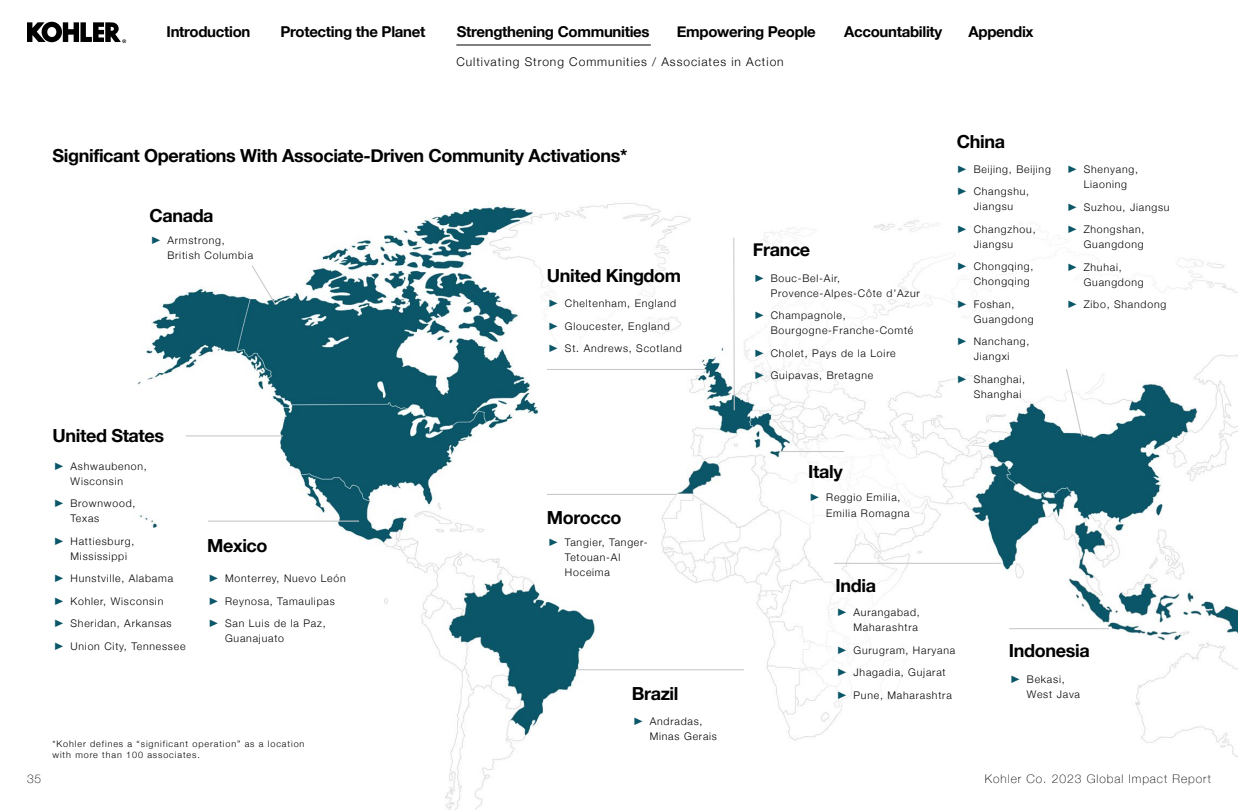
<style>
.page{position:relative;width:1238px;height:810px;background:#fff}
.page>*{position:absolute;margin:0;border:0;box-sizing:border-box;transform-origin:0 0}
.t1{font:700 18px "Helvetica Neue";letter-spacing:-.02em;color:#000}
.t2{font:700 15px "Helvetica Neue";letter-spacing:-.02em;color:#000}
.t3{font:300 12px "Helvetica Neue";letter-spacing:.08em;color:#000}
.t4{font:100 12px "Helvetica Neue";letter-spacing:.08em;color:#000}
.t5{font:300 10.5px/22.5px "Helvetica Neue";letter-spacing:.075em;color:#000}
.t6{font:300 9px/10.5px "Helvetica Neue";letter-spacing:.1em;color:#000}
.s1{color:#0b5668}
</style>
<div class="page">
<img style="left:137px;top:203px;width:1101px;height:607px">
<div style="left:716px;top:187px;width:175px;height:221px;background:#fff;border-radius:50%"></div>
<div style="left:510px;top:210px;width:175px;height:221px;background:#fff;border-radius:50%"></div>
<div style="left:762px;top:436px;width:175px;height:99px;background:#fff;border-radius:50%"></div>
<div style="left:787px;top:564px;width:175px;height:157px;background:#fff;border-radius:50%"></div>
<div style="left:875px;top:131px;width:354px;height:274px;background:#fff;border-radius:50%"></div>
<hr style="left:547px;top:494px;width:129px;height:1px;background:#c7c8ca">
<hr style="left:547px;top:369px;width:159px;height:1px;background:#c7c8ca">
<svg style="left:251px;top:264px;width:26px;height:42px"></svg>
<hr style="left:208px;top:521px;width:151px;height:1px;background:#c7c8ca">
<hr style="left:1009px;top:628px;width:100px;height:1px;background:#c7c8ca">
<hr style="left:186px;top:435px;width:97px;height:1px;background:#c7c8ca">
<svg style="left:27px;top:22px;width:99px;height:21px"></svg>
<hr style="left:456px;top:45px;width:195px;height:1px;background:#000">
<hr style="left:780px;top:451px;width:64px;height:1px;background:#c7c8ca">
<svg style="left:732px;top:237px;width:3px;height:174px"></svg>
<hr style="left:577px;top:669px;width:167px;height:1px;background:#c7c8ca">
<hr style="left:834px;top:563px;width:167px;height:1px;background:#c7c8ca">
<svg style="left:1065px;top:369px;width:18px;height:69px"></svg>
<h2 class="t2" style="left:166px;top:20px;width:85px">Introduction</h2>
<h2 class="t2" style="left:280px;top:20px;width:146px">Protecting the Planet</h2>
<h2 class="t2" style="left:457px;top:20px;width:194px">Strengthening Communities</h2>
<h2 class="t2" style="left:677px;top:20px;width:141px">Empowering People</h2>
<h2 class="t2" style="left:844px;top:20px;width:100px">Accountability</h2>
<h2 class="t2" style="left:968px;top:20px;width:67px">Appendix</h2>
<p class="t3" style="left:456px;top:52px;width:329px">Cultivating Strong Communities / Associates in Action</p>
<h1 class="t1" style="left:52px;top:141px;width:576px">Significant Operations With Associate-Driven Community Activations*</h1>
<h1 class="t1" style="left:149px;top:201px;width:66px">Canada</h1>
<p class="t5" style="left:167px;top:232px;width:87px;line-height:15px;text-indent:-18px"><span class="s1">Ҙ</span> Armstrong,<br>British Columbia</p>
<h1 class="t1" style="left:52px;top:422px;width:113px">United States</h1>
<h1 class="t1" style="left:547px;top:261px;width:136px">United Kingdom</h1>
<p class="t5" style="left:547px;top:292px;width:136px"><span class="s1">Ҙ</span> Cheltenham, England<br><span class="s1">Ҙ</span> Gloucester, England<br><span class="s1">Ҙ</span> St. Andrews, Scotland</p>
<h1 class="t1" style="left:752px;top:236px;width:59px">France</h1>
<p class="t5" style="left:770px;top:270px;width:151px;line-height:15px;text-indent:-18px"><span class="s1">Ҙ</span> Bouc-Bel-Air,<br>Provence-Alpes-Côte d’Azur</p>
<p class="t5" style="left:770px;top:307px;width:144px;line-height:15px;text-indent:-18px"><span class="s1">Ҙ</span> Champagnole,<br>Bourgogne-Franche-Comté</p>
<p class="t5" style="left:752px;top:341px;width:144px"><span class="s1">Ҙ</span> Cholet, Pays de la Loire<br><span class="s1">Ҙ</span> Guipavas, Bretagne</p>
<h1 class="t1" style="left:956px;top:128px;width:50px">China</h1>
<p class="t5" style="left:955px;top:157px;width:97px"><span class="s1">Ҙ</span> Beijing, Beijing<br><span class="s1">Ҙ</span> Changshu,</p>
<p class="t5" style="left:955px;top:195px;width:81px;text-align:center">Jiangsu<br><span class="s1">Ҙ</span> Changzhou,</p>
<p class="t5" style="left:955px;top:232px;width:79px;text-align:center">Jiangsu<br><span class="s1">Ҙ</span> Chongqing,</p>
<p class="t5" style="left:955px;top:270px;width:76px;text-indent:18px">Chongqing<br><span class="s1">Ҙ</span> Foshan,</p>
<p class="t5" style="left:955px;top:307px;width:79px;text-indent:18px">Guangdong<br><span class="s1">Ҙ</span> Nanchang,</p>
<p class="t5" style="left:955px;top:345px;width:71px;text-align:center">Jiangxi<br><span class="s1">Ҙ</span> Shanghai,</p>
<p class="t5" style="left:973px;top:382px;width:49px">Shanghai</p>
<p class="t5" style="left:1083px;top:161px;width:56px;line-height:15px;text-indent:-18px"><span class="s1">Ҙ</span> Shenyang,<br>Liaoning</p>
<p class="t5" style="left:1065px;top:195px;width:105px"><span class="s1">Ҙ</span> Suzhou, Jiangsu<br><span class="s1">Ҙ</span> Zhongshan,</p>
<p class="t5" style="left:1065px;top:232px;width:79px;text-indent:18px">Guangdong<br><span class="s1">Ҙ</span> Zhuhai,</p>
<p class="t5" style="left:1065px;top:270px;width:102px;text-align:center">Guangdong<br><span class="s1">Ҙ</span> Zibo, Shandong</p>
<p class="t5" style="left:52px;top:458px;width:96px;line-height:15px;text-align:center"><span class="s1">Ҙ</span> Ashwaubenon,<br>Wisconsin</p>
<p class="t5" style="left:70px;top:495px;width:66px;line-height:15px;text-indent:-18px"><span class="s1">Ҙ</span> Brownwood,<br>Texas</p>
<p class="t5" style="left:70px;top:533px;width:65px;line-height:15px;text-indent:-18px"><span class="s1">Ҙ</span> Hattiesburg,<br>Mississippi</p>
<p class="t5" style="left:52px;top:566px;width:134px"><span class="s1">Ҙ</span> Hunstville, Alabama<br><span class="s1">Ҙ</span> Kohler, Wisconsin<br><span class="s1">Ҙ</span> Sheridan, Arkansas<br><span class="s1">Ҙ</span> Union City, Tennessee</p>
<p class="t5" style="left:207px;top:566px;width:140px"><span class="s1">Ҙ</span> Monterrey, Nuevo León<br><span class="s1">Ҙ</span> Reynosa, Tamaulipas<br><span class="s1">Ҙ</span> San Luis de la Paz,</p>
<h1 class="t1" style="left:207px;top:532px;width:62px">Mexico</h1>
<p class="t5" style="left:225px;top:626px;width:61px">Guanajuato</p>
<p class="t6" style="left:52px;top:738px;width:253px">*Kohler defines a “significant operation” as a location with more than 100 associates.</p>
<h1 class="t1" style="left:547px;top:503px;width:76px">Morocco</h1>
<p class="t5" style="left:565px;top:534px;width:84px;line-height:15px;text-indent:-18px"><span class="s1">Ҙ</span> Tangier, Tanger-<br>Tetouan-Al<br>Hoceima</p>
<h1 class="t1" style="left:631px;top:680px;width:48px">Brazil</h1>
<p class="t5" style="left:649px;top:713px;width:69px;line-height:15px;text-indent:-18px"><span class="s1">Ҙ</span> Andradas,<br>Minas Gerais</p>
<h1 class="t1" style="left:808px;top:458px;width:36px">Italy</h1>
<p class="t5" style="left:826px;top:489px;width:85px;line-height:15px;text-indent:-18px"><span class="s1">Ҙ</span> Reggio Emilia,<br>Emilia Romagna</p>
<h1 class="t1" style="left:835px;top:571px;width:42px">India</h1>
<p class="t5" style="left:835px;top:604px;width:86px;line-height:15px;text-align:right"><span class="s1">Ҙ</span> Aurangabad,<br>Maharashtra</p>
<p class="t5" style="left:835px;top:638px;width:121px"><span class="s1">Ҙ</span> Gurugram, Haryana<br><span class="s1">Ҙ</span> Jhagadia, Gujarat<br><span class="s1">Ҙ</span> Pune, Maharashtra</p>
<h1 class="t1" style="left:1008px;top:636px;width:82px">Indonesia</h1>
<p class="t5" style="left:1027px;top:671px;width:55px;line-height:15px;text-indent:-18px"><span class="s1">Ҙ</span> Bekasi,<br>West Java</p>
<p class="t4" style="left:27px;top:769px;width:16px">35</p>
<p class="t4" style="left:985px;top:769px;width:227px">Kohler Co. 2023 Global Impact Report</p>
</div>
